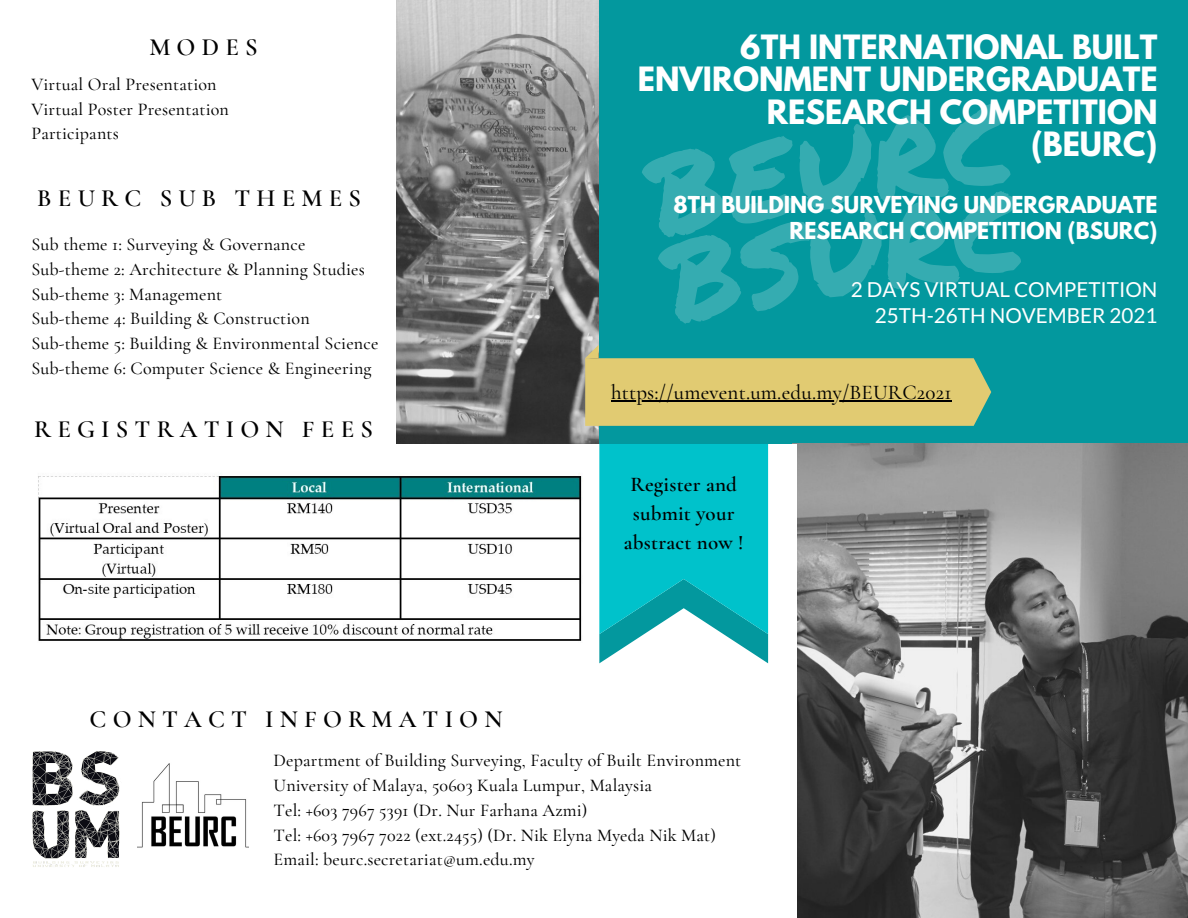
<style>
.page{position:relative;width:1188px;height:918px;background:#fff}
.page>*{position:absolute;margin:0;border:0;box-sizing:border-box;transform-origin:0 0}
.t1{font:112.05px/87.8px "Permanent Marker";color:#fff}
.t2{font:700 29.7px/32.7px "League Spartan";color:#fff;text-align:right}
.t3{font:600 24.75px "Cormorant Garamond";letter-spacing:.25em;color:#000}
.t4{font:500 21px "Cormorant Garamond";letter-spacing:.01em;color:#000}
.t5{font:600 21px/29.2px "Cormorant Garamond";letter-spacing:.01em;color:#000;text-align:center}
.t6{font:700 20.7px/25.8px "League Spartan";color:#fff;text-align:right}
.t7{font:20.7px "Lato";color:#fff}
.t8{font:500 18px "Cormorant Garamond";letter-spacing:.01em;color:#000}
</style>
<div class="page">
<img style="left:396px;top:0;width:203px;height:443px">
<div style="left:599px;top:0;width:589px;height:918px;background:#03989e"></div>
<img style="left:797px;top:444px;width:391px;height:474px">
<div style="left:402px;top:444px;width:395px;height:474px;background:#fff"></div>
<svg style="left:585px;top:345px;width:406px;height:81px"></svg>
<img style="left:137px;top:763px;width:112px;height:85px">
<img style="left:32px;top:751px;width:88px;height:116px">
<svg style="left:599px;top:444px;width:169px;height:219px;background:#20c4cb"></svg>
<img style="left:38px;top:476px;width:544px;height:165px">
<hr style="left:611px;top:400px;width:341px;height:1px;background:#000">
<p class="t3" style="left:149px;top:32px;width:110px">MODES</p>
<p class="t8" style="left:31px;top:73px;width:187px">Virtual Oral Presentation</p>
<p class="t8" style="left:31px;top:98px;width:199px">Virtual Poster Presentation</p>
<p class="t8" style="left:31px;top:123px;width:89px">Participants</p>
<p class="t3" style="left:37px;top:183px;width:325px">BEURC SUB THEMES</p>
<p class="t8" style="left:31px;top:233px;width:276px">Sub theme 1: Surveying &amp; Governance</p>
<p class="t8" style="left:31px;top:258px;width:335px">Sub-theme 2: Architecture &amp; Planning Studies</p>
<p class="t8" style="left:31px;top:283px;width:192px">Sub-theme 3: Management</p>
<p class="t8" style="left:31px;top:308px;width:280px">Sub-theme 4: Building &amp; Construction</p>
<p class="t8" style="left:31px;top:332px;width:348px">Sub-theme 5: Building &amp; Environmental Science</p>
<p class="t8" style="left:31px;top:357px;width:342px">Sub-theme 6: Computer Science &amp; Engineering</p>
<p class="t3" style="left:34px;top:414px;width:340px">REGISTRATION FEES</p>
<p class="t3" style="left:90px;top:704px;width:415px">CONTACT INFORMATION</p>
<p class="t2" style="left:638px;top:34px;width:521px">6TH INTERNATIONAL BUILT<br>ENVIRONMENT UNDERGRADUATE<br>RESEARCH COMPETITION (BEURC)</p>
<h1 class="t1" style="left:642px;top:151px;width:368px;rotate:-9deg">BEURC<br>BSURC</h1>
<p class="t6" style="left:673px;top:195px;width:486px">8TH BUILDING SURVEYING UNDERGRADUATE<br>RESEARCH COMPETITION (BSURC)</p>
<p class="t7" style="left:851px;top:277px;width:308px">2 DAYS VIRTUAL COMPETITION</p>
<p class="t7" style="left:875px;top:303px;width:284px">25TH-26TH NOVEMBER 2021</p>
<p class="t4" style="left:611px;top:380px;width:342px">https://umevent.um.edu.my/BEURC2021</p>
<p class="t5" style="left:624px;top:469px;width:121px">Register and submit your abstract now !</p>
<p class="t8" style="left:274px;top:750px;width:469px">Department of Building Surveying, Faculty of Built Environment</p>
<p class="t8" style="left:274px;top:775px;width:380px">University of Malaya, 50603 Kuala Lumpur, Malaysia</p>
<p class="t8" style="left:274px;top:799px;width:315px">Tel: +603 7967 5391 (Dr. Nur Farhana Azmi)</p>
<p class="t8" style="left:274px;top:824px;width:444px">Tel: +603 7967 7022 (ext.2455) (Dr. Nik Elyna Myeda Nik Mat)</p>
<p class="t8" style="left:274px;top:849px;width:263px">Email: beurc.secretariat@um.edu.my</p>
</div>
